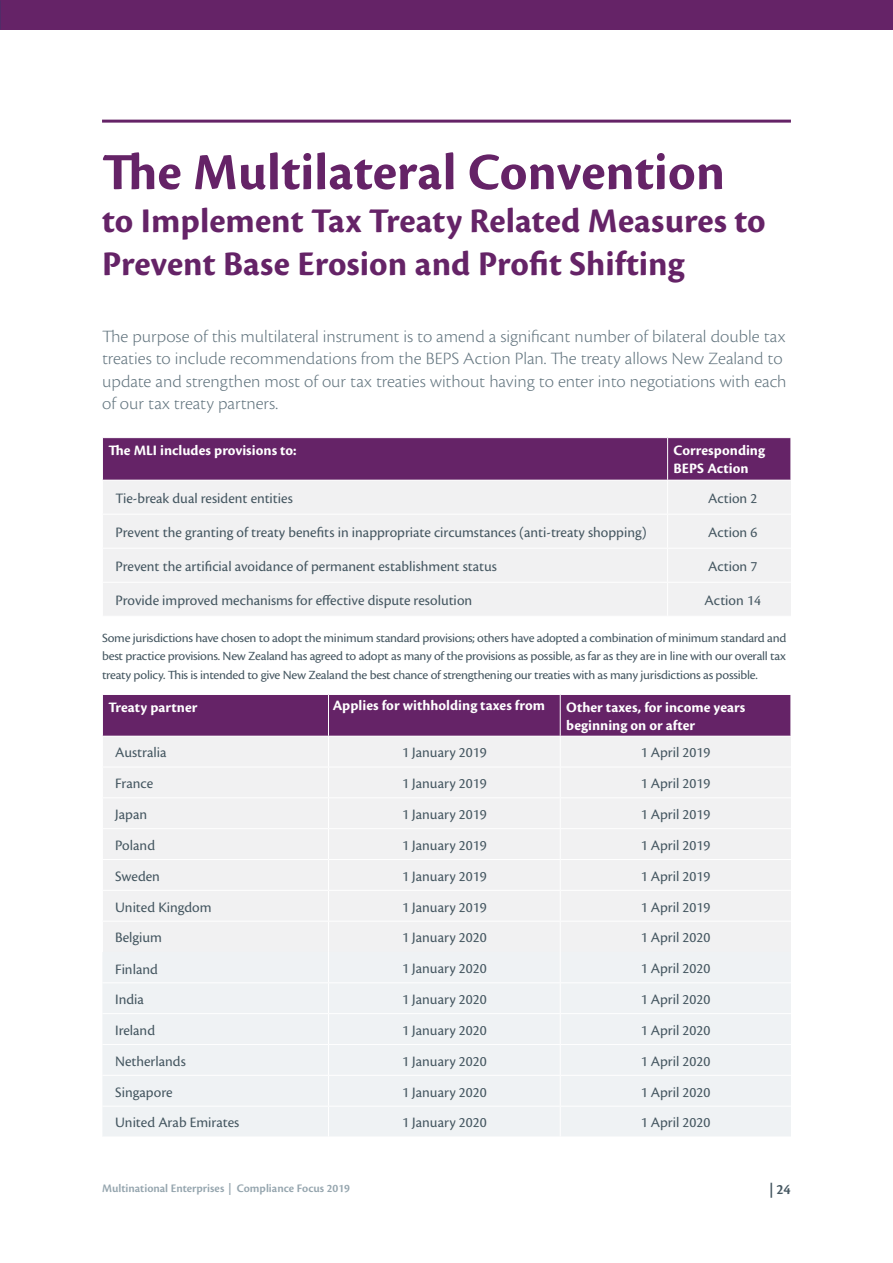
<style>
.page{position:relative;width:893px;height:1263px;background:#fff}
.page>*{position:absolute;margin:0;border:0;box-sizing:border-box;transform-origin:0 0}
.t1{font:700 54px "Cronos Pro";color:#652367}
.t2{font:700 36px/43.2px "Cronos Pro";color:#652367}
.t3{font:300 18px/22.5px "Cronos Pro";color:#647680;scale:1.04 1}
.t4{font:15px "Cronos Pro";color:#455761}
.t5{font:700 15px/18px "Cronos Pro";letter-spacing:.005em;color:#fff}
.t6{font:600 15px "Cronos Pro";color:#455761}
.t7{font:13.05px/18.8px "Cronos Pro";letter-spacing:-.02em;color:#455761;text-align:justify;scale:1.04 1}
.t8{font:600 12px "Cronos Pro";color:#95a5ae}
</style>
<div class="page">
<div style="left:103px;top:438px;width:687px;height:42px;background:#652367"></div>
<div style="left:103px;top:481px;width:688px;height:135px;background:#f1f1f2"></div>
<hr style="left:668px;top:514px;width:123px;height:1px;background:#fff">
<hr style="left:668px;top:548px;width:123px;height:1px;background:#fff">
<hr style="left:668px;top:582px;width:123px;height:1px;background:#fff">
<hr style="left:667px;top:480px;width:1px;height:34px;background:#fff">
<hr style="left:667px;top:549px;width:1px;height:33px;background:#fff">
<hr style="left:667px;top:514px;width:1px;height:34px;background:#fff">
<hr style="left:667px;top:583px;width:1px;height:33px;background:#fff">
<hr style="left:102px;top:514px;width:566px;height:1px;background:#fff">
<hr style="left:102px;top:582px;width:566px;height:1px;background:#fff">
<hr style="left:102px;top:548px;width:566px;height:1px;background:#fff">
<hr style="left:667px;top:438px;width:1px;height:42px;background:#fff">
<div style="left:103px;top:695px;width:687px;height:41px;background:#652367"></div>
<div style="left:103px;top:737px;width:688px;height:215px;background:#f1f1f2"></div>
<div style="left:103px;top:952px;width:688px;height:184px;background:#eff2f4"></div>
<hr style="left:328px;top:767px;width:232px;height:1px;background:#fff">
<hr style="left:560px;top:767px;width:231px;height:1px;background:#fff">
<hr style="left:328px;top:797px;width:232px;height:1px;background:#fff">
<hr style="left:560px;top:797px;width:231px;height:1px;background:#fff">
<hr style="left:328px;top:828px;width:232px;height:1px;background:#fff">
<hr style="left:560px;top:828px;width:231px;height:1px;background:#fff">
<hr style="left:328px;top:859px;width:232px;height:1px;background:#fff">
<hr style="left:560px;top:859px;width:231px;height:1px;background:#fff">
<hr style="left:328px;top:890px;width:232px;height:1px;background:#fff">
<hr style="left:560px;top:890px;width:231px;height:1px;background:#fff">
<hr style="left:328px;top:921px;width:232px;height:1px;background:#fff">
<hr style="left:560px;top:921px;width:231px;height:1px;background:#fff">
<hr style="left:328px;top:982px;width:232px;height:1px;background:#fff">
<hr style="left:560px;top:982px;width:231px;height:1px;background:#fff">
<hr style="left:328px;top:1013px;width:232px;height:1px;background:#fff">
<hr style="left:560px;top:1013px;width:231px;height:1px;background:#fff">
<hr style="left:328px;top:1044px;width:232px;height:1px;background:#fff">
<hr style="left:560px;top:1044px;width:231px;height:1px;background:#fff">
<hr style="left:328px;top:1075px;width:232px;height:1px;background:#fff">
<hr style="left:560px;top:1075px;width:231px;height:1px;background:#fff">
<hr style="left:328px;top:1106px;width:232px;height:1px;background:#fff">
<hr style="left:560px;top:1106px;width:231px;height:1px;background:#fff">
<hr style="left:102px;top:767px;width:226px;height:1px;background:#fff">
<hr style="left:102px;top:797px;width:226px;height:1px;background:#fff">
<hr style="left:102px;top:828px;width:226px;height:1px;background:#fff">
<hr style="left:102px;top:859px;width:226px;height:1px;background:#fff">
<hr style="left:102px;top:890px;width:226px;height:1px;background:#fff">
<hr style="left:102px;top:921px;width:226px;height:1px;background:#fff">
<hr style="left:328px;top:736px;width:1px;height:31px;background:#fff">
<hr style="left:328px;top:767px;width:1px;height:30px;background:#fff">
<hr style="left:328px;top:798px;width:1px;height:30px;background:#fff">
<hr style="left:328px;top:829px;width:1px;height:30px;background:#fff">
<hr style="left:328px;top:860px;width:1px;height:30px;background:#fff">
<hr style="left:328px;top:891px;width:1px;height:30px;background:#fff">
<hr style="left:328px;top:921px;width:1px;height:31px;background:#fff">
<hr style="left:328px;top:952px;width:1px;height:30px;background:#fff">
<hr style="left:328px;top:983px;width:1px;height:30px;background:#fff">
<hr style="left:328px;top:1014px;width:1px;height:30px;background:#fff">
<hr style="left:328px;top:1045px;width:1px;height:30px;background:#fff">
<hr style="left:328px;top:1076px;width:1px;height:30px;background:#fff">
<hr style="left:328px;top:1106px;width:1px;height:30px;background:#fff">
<hr style="left:102px;top:982px;width:226px;height:1px;background:#fff">
<hr style="left:102px;top:1013px;width:226px;height:1px;background:#fff">
<hr style="left:102px;top:1044px;width:226px;height:1px;background:#fff">
<hr style="left:102px;top:1075px;width:226px;height:1px;background:#fff">
<hr style="left:102px;top:1106px;width:226px;height:1px;background:#fff">
<hr style="left:560px;top:736px;width:1px;height:31px;background:#fff">
<hr style="left:560px;top:767px;width:1px;height:30px;background:#fff">
<hr style="left:560px;top:798px;width:1px;height:30px;background:#fff">
<hr style="left:560px;top:829px;width:1px;height:30px;background:#fff">
<hr style="left:560px;top:860px;width:1px;height:30px;background:#fff">
<hr style="left:560px;top:891px;width:1px;height:30px;background:#fff">
<hr style="left:560px;top:921px;width:1px;height:31px;background:#fff">
<hr style="left:560px;top:952px;width:1px;height:30px;background:#fff">
<hr style="left:560px;top:983px;width:1px;height:30px;background:#fff">
<hr style="left:560px;top:1014px;width:1px;height:30px;background:#fff">
<hr style="left:560px;top:1045px;width:1px;height:30px;background:#fff">
<hr style="left:560px;top:1076px;width:1px;height:30px;background:#fff">
<hr style="left:560px;top:1106px;width:1px;height:30px;background:#fff">
<hr style="left:328px;top:695px;width:1px;height:41px;background:#fff">
<hr style="left:560px;top:695px;width:1px;height:41px;background:#fff">
<hr style="left:102px;top:120px;width:689px;height:3px;background:#652367">
<div style="left:0;top:0;width:893px;height:29px;background:#652367"></div>
<h1 class="t1" style="left:102px;top:141px;width:625px">The Multilateral Convention</h1>
<h2 class="t2" style="left:102px;top:200px;width:665px">to Implement Tax Treaty Related Measures to<br>Prevent Base Erosion and Profit Shifting</h2>
<p class="t3" style="left:102px;top:325px;width:660px">The purpose of this multilateral instrument is to amend a significant number of bilateral double tax treaties to include recommendations from the BEPS Action Plan. The treaty allows New Zealand to update and strengthen most of our tax treaties without having to enter into negotiations with each of our tax treaty partners.</p>
<p class="t5" style="left:108px;top:442px;width:190px">The MLI includes provisions to:</p>
<p class="t5" style="left:674px;top:442px;width:93px">Corresponding<br>BEPS Action</p>
<p class="t4" style="left:115px;top:490px;width:179px">Tie-break dual resident entities</p>
<p class="t4" style="left:708px;top:490px;width:51px">Action 2</p>
<p class="t4" style="left:115px;top:524px;width:533px">Prevent the granting of treaty benefits in inappropriate circumstances (anti-treaty shopping)</p>
<p class="t4" style="left:708px;top:524px;width:51px">Action 6</p>
<p class="t4" style="left:115px;top:558px;width:383px">Prevent the artificial avoidance of permanent establishment status</p>
<p class="t4" style="left:708px;top:558px;width:51px">Action 7</p>
<p class="t4" style="left:115px;top:592px;width:358px">Provide improved mechanisms for effective dispute resolution</p>
<p class="t4" style="left:705px;top:592px;width:58px">Action 14</p>
<p class="t7" style="left:102px;top:628px;width:659px">Some jurisdictions have chosen to adopt the minimum standard provisions; others have adopted a combination of minimum standard and best practice provisions. New Zealand has agreed to adopt as many of the provisions as possible, as far as they are in line with our overall tax treaty policy. This is intended to give New Zealand the best chance of strengthening our treaties with as many jurisdictions as possible.</p>
<p class="t5" style="left:108px;top:699px;width:90px">Treaty partner</p>
<p class="t5" style="left:333px;top:697px;width:214px">Applies for withholding taxes from</p>
<p class="t5" style="left:566px;top:699px;width:181px">Other taxes, for income years beginning on or after</p>
<p class="t4" style="left:115px;top:744px;width:53px">Australia</p>
<p class="t4" style="left:402px;top:744px;width:86px">1 January 2019</p>
<p class="t4" style="left:641px;top:744px;width:71px">1 April 2019</p>
<p class="t4" style="left:115px;top:775px;width:40px">France</p>
<p class="t4" style="left:402px;top:775px;width:86px">1 January 2019</p>
<p class="t4" style="left:641px;top:775px;width:71px">1 April 2019</p>
<p class="t4" style="left:115px;top:806px;width:33px">Japan</p>
<p class="t4" style="left:402px;top:806px;width:86px">1 January 2019</p>
<p class="t4" style="left:641px;top:806px;width:71px">1 April 2019</p>
<p class="t4" style="left:115px;top:837px;width:41px">Poland</p>
<p class="t4" style="left:402px;top:837px;width:86px">1 January 2019</p>
<p class="t4" style="left:641px;top:837px;width:71px">1 April 2019</p>
<p class="t4" style="left:115px;top:867px;width:46px">Sweden</p>
<p class="t4" style="left:402px;top:867px;width:86px">1 January 2019</p>
<p class="t4" style="left:641px;top:867px;width:71px">1 April 2019</p>
<p class="t4" style="left:115px;top:898px;width:98px">United Kingdom</p>
<p class="t4" style="left:402px;top:898px;width:86px">1 January 2019</p>
<p class="t4" style="left:641px;top:898px;width:71px">1 April 2019</p>
<p class="t4" style="left:115px;top:929px;width:48px">Belgium</p>
<p class="t4" style="left:402px;top:929px;width:86px">1 January 2020</p>
<p class="t4" style="left:641px;top:929px;width:71px">1 April 2020</p>
<p class="t4" style="left:115px;top:960px;width:44px">Finland</p>
<p class="t4" style="left:402px;top:960px;width:86px">1 January 2020</p>
<p class="t4" style="left:641px;top:960px;width:71px">1 April 2020</p>
<p class="t4" style="left:115px;top:991px;width:30px">India</p>
<p class="t4" style="left:402px;top:991px;width:86px">1 January 2020</p>
<p class="t4" style="left:641px;top:991px;width:71px">1 April 2020</p>
<p class="t4" style="left:115px;top:1021px;width:41px">Ireland</p>
<p class="t4" style="left:402px;top:1021px;width:86px">1 January 2020</p>
<p class="t4" style="left:641px;top:1021px;width:71px">1 April 2020</p>
<p class="t4" style="left:115px;top:1052px;width:72px">Netherlands</p>
<p class="t4" style="left:402px;top:1052px;width:86px">1 January 2020</p>
<p class="t4" style="left:641px;top:1052px;width:71px">1 April 2020</p>
<p class="t4" style="left:115px;top:1083px;width:59px">Singapore</p>
<p class="t4" style="left:402px;top:1083px;width:86px">1 January 2020</p>
<p class="t4" style="left:641px;top:1083px;width:71px">1 April 2020</p>
<p class="t4" style="left:115px;top:1114px;width:126px">United Arab Emirates</p>
<p class="t4" style="left:402px;top:1114px;width:86px">1 January 2020</p>
<p class="t4" style="left:641px;top:1114px;width:71px">1 April 2020</p>
<p class="t8" style="left:102px;top:1181px;width:250px">Multinational Enterprises | Compliance Focus 2019</p>
<p class="t6" style="left:769px;top:1180px;width:23px">| 24</p>
</div>
